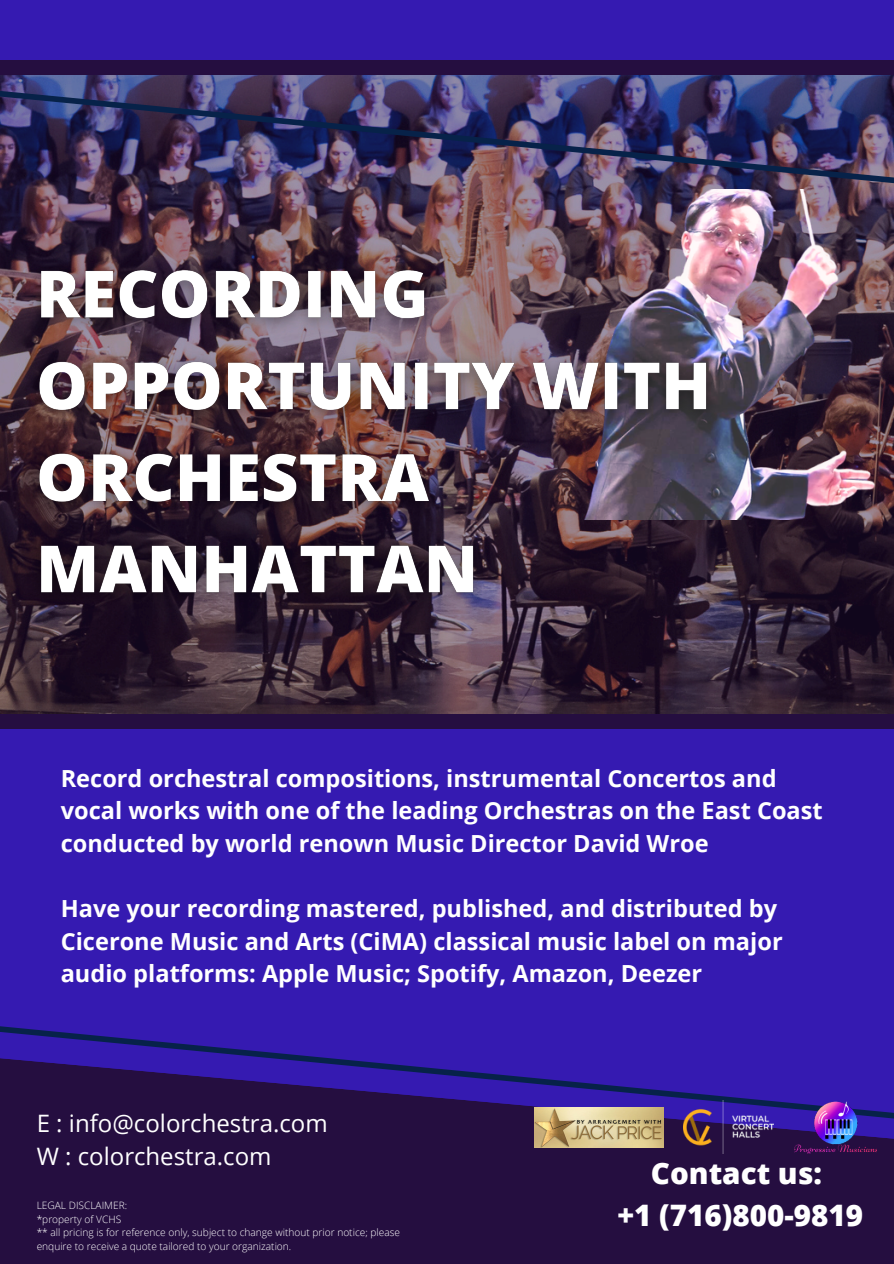
<style>
.page{position:relative;width:894px;height:1264px;background:#fff}
.page>*{position:absolute;margin:0;border:0;box-sizing:border-box;transform-origin:0 0}
.t1{font:800 29.55px/41.2px "Open Sans";color:#fff;text-align:center}
.t2{font:24px/32.7px "Open Sans";color:#fff}
.t3{font:700 23.55px/32.7px "Open Sans";color:#fff}
.t4{font:300 10.2px/13.6px "Open Sans";color:#fff}
</style>
<div class="page">
<div style="left:0;top:0;width:893px;height:1263px;background:#351ab1"></div>
<div style="left:0;top:1131px;width:893px;height:132px;background:#250e40"></div>
<div style="left:0;top:61px;width:893px;height:667px;background:#250e40"></div>
<img style="left:0;top:195px;width:893px;height:518px">
<img style="left:563px;top:195px;width:330px;height:324px">
<img style="left:0;top:76px;width:893px;height:119px">
<svg style="left:0;top:1026px;width:893px;height:105px"></svg>
<img style="left:534px;top:1107px;width:129px;height:40px">
<img style="left:683px;top:1100px;width:90px;height:53px">
<img style="left:794px;top:1100px;width:82px;height:55px">
<img style="left:19px;top:250px;width:708px;height:367px">
<h4 class="t3" style="left:61px;top:761px;width:763px">Record orchestral compositions, instrumental Concertos and vocal works with one of the leading Orchestras on the East Coast conducted by world renown Music Director David Wroe</h4>
<p class="t3" style="left:61px;top:891px;width:723px">Have your recording mastered, published, and distributed by<br>Cicerone Music and Arts (CiMA) classical music label on major audio platforms: Apple Music; Spotify, Amazon, Deezer</p>
<p class="t2" style="left:37px;top:1106px;width:292px">E : info@colorchestra.com<br>W : colorchestra.com</p>
<p class="t4" style="left:37px;top:1198px;width:92px">LEGAL DISCLAIMER:</p>
<p class="t4" style="left:37px;top:1211px;width:86px">*property of VCHS</p>
<p class="t4" style="left:37px;top:1225px;width:365px">** all pricing is for reference only, subject to change without prior notice; please enquire to receive a quote tailored to your organization.</p>
<p class="t1" style="left:617px;top:1152px;width:247px">Contact us:<br>+1 (716)800-9819</p>
</div>
